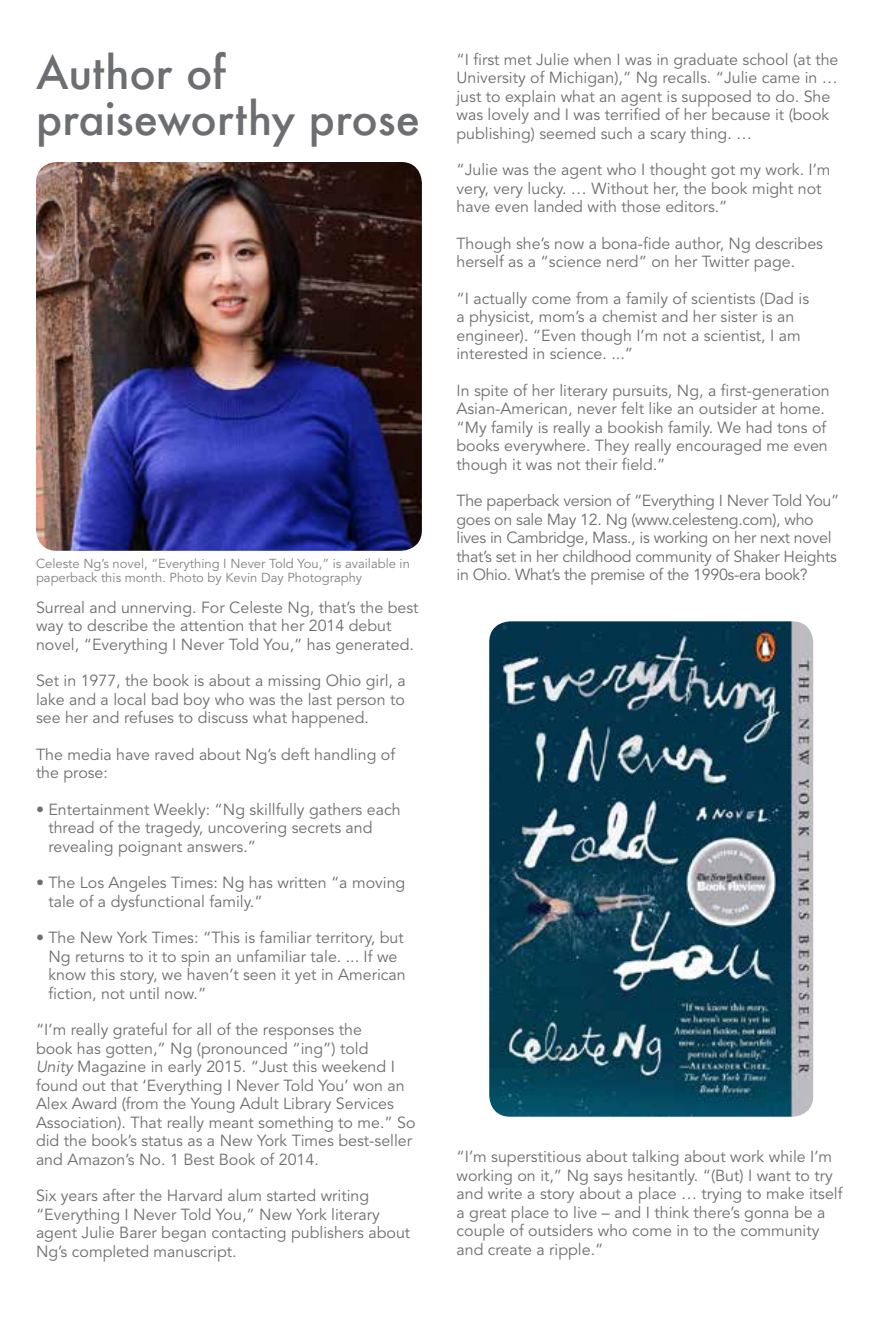
<style>
.page{position:relative;width:882px;height:1332px;background:#fff}
.page>*{position:absolute;margin:0;border:0;box-sizing:border-box;transform-origin:0 0}
.t1{font:500 44px/46px "Futura";color:#6d6e71}
.t2{font:16px/18.4px "Avenir";color:#6d6e71}
.t3{font:16px/18.4px "Avenir";letter-spacing:-.02em;color:#6d6e71}
.t4{font:13px/14px "Avenir";color:#808285}
.s1{font-style:italic}
</style>
<div class="page">
<img style="left:36px;top:162px;width:386px;height:389px">
<img style="left:489px;top:621px;width:324px;height:496px">
<h1 class="t1" style="left:36px;top:49px;width:386px">Author of praiseworthy prose</h1>
<p class="t4" style="left:36px;top:557px;width:376px">Celeste Ng’s novel, “Everything I Never Told You,” is available in paperback this month. Photo by Kevin Day Photography</p>
<p class="t2" style="left:36px;top:599px;width:384px">Surreal and unnerving. For Celeste Ng, that’s the best way to describe the attention that her 2014 debut novel, “Everything I Never Told You,” has generated.</p>
<p class="t2" style="left:36px;top:672px;width:371px;text-align:justify">Set in 1977, the book is about a missing Ohio girl, a lake and a local bad boy who was the last person to see her and refuses to discuss what happened.</p>
<p class="t2" style="left:36px;top:746px;width:361px">The media have raved about Ng’s deft handling of the prose:</p>
<p class="t2" style="left:48px;top:801px;width:354px;text-indent:-12px">• Entertainment Weekly: “Ng skillfully gathers each thread of the tragedy, uncovering secrets and revealing poignant answers.”</p>
<p class="t2" style="left:48px;top:874px;width:358px;text-indent:-12px">• The Los Angeles Times: Ng has written “a moving tale of a dysfunctional family.”</p>
<p class="t2" style="left:48px;top:929px;width:359px;text-indent:-12px">• The New York Times: “This is familiar territory, but Ng returns to it to spin an unfamiliar tale. ... If we know this story, we haven’t seen it yet in American fiction, not until now.”</p>
<p class="t2" style="left:36px;top:1021px;width:381px">“I’m really grateful for all of the responses the<br>book has gotten,” Ng (pronounced “ing”) told<br><span class="s1">Unity</span> Magazine in early 2015. “Just this weekend I found out that ‘Everything I Never Told You’ won an Alex Award (from the Young Adult Library Services Association). That really meant something to me.” So did the book’s status as a New York Times best-seller and Amazon’s No. 1 Best Book of 2014.</p>
<p class="t2" style="left:36px;top:1187px;width:376px">Six years after the Harvard alum started writing “Everything I Never Told You,” New York literary agent Julie Barer began contacting publishers about Ng’s completed manuscript.</p>
<p class="t2" style="left:456px;top:50px;width:384px">“I first met Julie when I was in graduate school (at the University of Michigan),” Ng recalls. “Julie came in … just to explain what an agent is supposed to do. She was lovely and I was terrified of her because it (book publishing) seemed such a scary thing. …</p>
<p class="t2" style="left:456px;top:161px;width:376px">“Julie was the agent who I thought got my work. I’m very, very lucky. … Without her, the book might not have even landed with those editors.”</p>
<p class="t2" style="left:456px;top:234px;width:368px">Though she’s now a bona-fide author, Ng describes herself as a “science nerd” on her Twitter page.</p>
<p class="t2" style="left:456px;top:289px;width:354px">“I actually come from a family of scientists (Dad is a physicist, mom’s a chemist and her sister is an engineer). “Even though I’m not a scientist, I am interested in science. ...”</p>
<p class="t2" style="left:456px;top:381px;width:375px">In spite of her literary pursuits, Ng, a first-generation Asian-American, never felt like an outsider at home. “My family is really a bookish family. We had tons of books everywhere. They really encouraged me even though it was not their field.”</p>
<p class="t3" style="left:456px;top:492px;width:384px">The paperback version of “Everything I Never Told You” goes on sale May 12. Ng (www.celesteng.com), who lives in Cambridge, Mass., is working on her next novel that’s set in her childhood community of Shaker Heights in Ohio. What’s the premise of the 1990s-era book?</p>
<p class="t2" style="left:456px;top:1148px;width:388px">“I’m superstitious about talking about work while I’m working on it,” Ng says hesitantly. “(But) I want to try and write a story about a place … trying to make itself a great place to live – and I think there’s gonna be a couple of outsiders who come in to the community and create a ripple.”</p>
</div>
